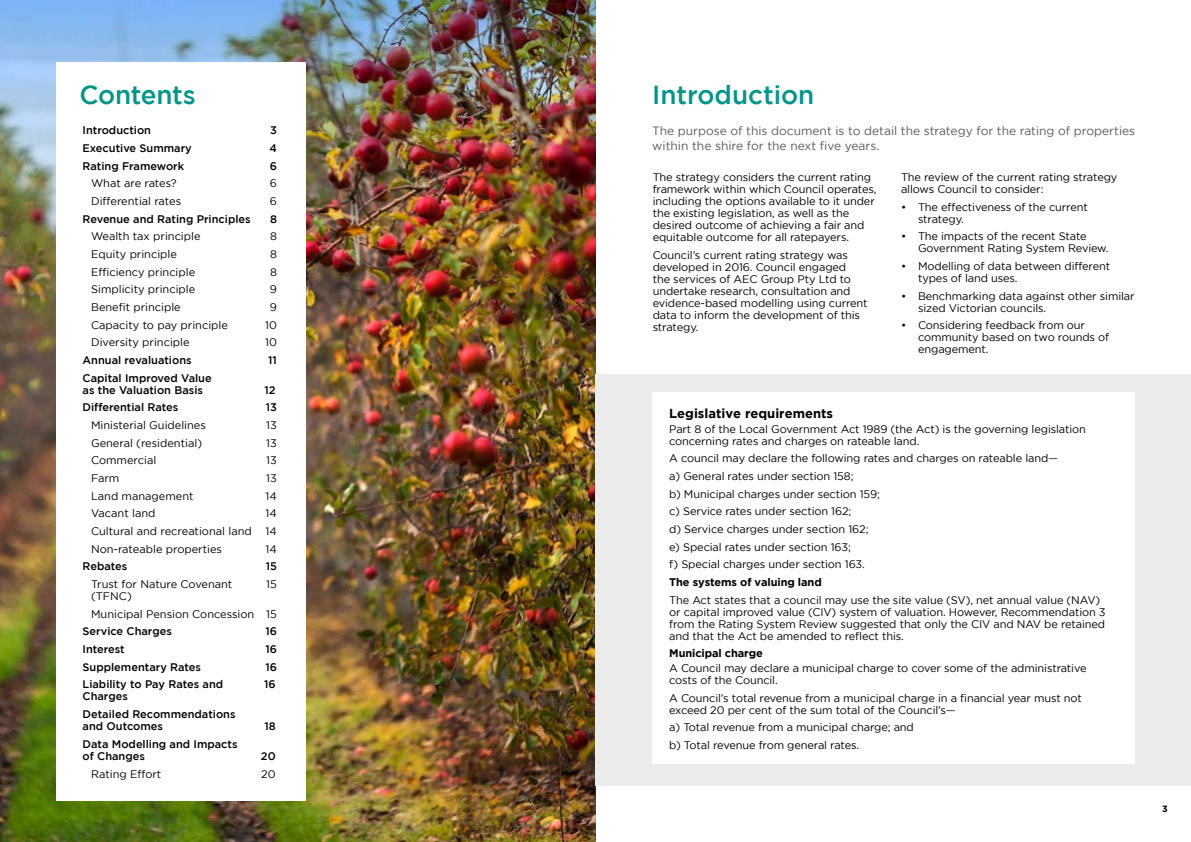
<style>
.page{position:relative;width:1191px;height:842px;background:#fff}
.page>*{position:absolute;margin:0;border:0;box-sizing:border-box;transform-origin:0 0}
.t1{font:500 26px "Gotham";color:#009688}
.t2{font:700 13px "Gotham";color:#000}
.t3{font:12px/14.4px "Gotham";color:#58595b}
.t4{font:11px/12px "Gotham";letter-spacing:-.01em;color:#000}
.t5{font:500 11px/12px "Gotham";color:#000}
.t6{font:700 11px "Gotham";letter-spacing:-.01em;color:#000}
.t7{font:700 9px "Gotham";color:#000}
</style>
<div class="page">
<img style="left:0;top:0;width:595px;height:842px">
<div style="left:57px;top:62px;width:249px;height:738px;background:#fff"></div>
<div style="left:595px;top:374px;width:596px;height:411px;background:#ebebec"></div>
<div style="left:652px;top:393px;width:482px;height:371px;background:#fff"></div>
<h1 class="t1" style="left:80px;top:80px;width:118px">Contents</h1>
<p class="t5" style="left:83px;top:124px;width:70px">Introduction</p>
<p class="t5" style="left:270px;top:124px;width:8px">3</p>
<p class="t5" style="left:83px;top:142px;width:111px">Executive Summary</p>
<p class="t5" style="left:269px;top:142px;width:9px">4</p>
<p class="t5" style="left:83px;top:160px;width:103px">Rating Framework</p>
<p class="t5" style="left:270px;top:160px;width:9px">6</p>
<p class="t4" style="left:91px;top:177px;width:87px">What are rates?</p>
<p class="t4" style="left:270px;top:177px;width:9px">6</p>
<p class="t4" style="left:91px;top:195px;width:92px">Differential rates</p>
<p class="t4" style="left:270px;top:195px;width:9px">6</p>
<p class="t5" style="left:83px;top:213px;width:170px">Revenue and Rating Principles</p>
<p class="t5" style="left:270px;top:213px;width:8px">8</p>
<p class="t4" style="left:91px;top:230px;width:111px">Wealth tax principle</p>
<p class="t4" style="left:270px;top:230px;width:8px">8</p>
<p class="t4" style="left:91px;top:248px;width:87px">Equity principle</p>
<p class="t4" style="left:270px;top:248px;width:8px">8</p>
<p class="t4" style="left:91px;top:266px;width:106px">Efficiency principle</p>
<p class="t4" style="left:270px;top:266px;width:8px">8</p>
<p class="t4" style="left:91px;top:283px;width:106px">Simplicity principle</p>
<p class="t4" style="left:270px;top:283px;width:9px">9</p>
<p class="t4" style="left:91px;top:301px;width:91px">Benefit principle</p>
<p class="t4" style="left:270px;top:301px;width:9px">9</p>
<p class="t4" style="left:91px;top:319px;width:138px">Capacity to pay principle</p>
<p class="t4" style="left:265px;top:319px;width:13px">10</p>
<p class="t4" style="left:91px;top:336px;width:100px">Diversity principle</p>
<p class="t4" style="left:265px;top:336px;width:13px">10</p>
<p class="t5" style="left:83px;top:354px;width:111px">Annual revaluations</p>
<p class="t5" style="left:268px;top:354px;width:10px">11</p>
<p class="t5" style="left:83px;top:372px;width:131px">Capital Improved Value as the Valuation Basis</p>
<p class="t5" style="left:264px;top:384px;width:13px">12</p>
<p class="t5" style="left:83px;top:401px;width:97px">Differential Rates</p>
<p class="t5" style="left:266px;top:401px;width:13px">13</p>
<p class="t4" style="left:91px;top:419px;width:116px">Ministerial Guidelines</p>
<p class="t4" style="left:266px;top:419px;width:12px">13</p>
<p class="t4" style="left:91px;top:437px;width:112px">General (residential)</p>
<p class="t4" style="left:266px;top:437px;width:12px">13</p>
<p class="t4" style="left:91px;top:454px;width:67px">Commercial</p>
<p class="t4" style="left:266px;top:454px;width:12px">13</p>
<p class="t4" style="left:91px;top:472px;width:30px">Farm</p>
<p class="t4" style="left:266px;top:472px;width:12px">13</p>
<p class="t4" style="left:91px;top:490px;width:104px">Land management</p>
<p class="t4" style="left:266px;top:490px;width:13px">14</p>
<p class="t4" style="left:91px;top:507px;width:66px">Vacant land</p>
<p class="t4" style="left:266px;top:507px;width:13px">14</p>
<p class="t4" style="left:91px;top:525px;width:162px">Cultural and recreational land</p>
<p class="t4" style="left:266px;top:525px;width:13px">14</p>
<p class="t4" style="left:91px;top:543px;width:132px">Non-rateable properties</p>
<p class="t4" style="left:266px;top:543px;width:13px">14</p>
<p class="t5" style="left:83px;top:560px;width:46px">Rebates</p>
<p class="t5" style="left:266px;top:560px;width:13px">15</p>
<p class="t4" style="left:91px;top:578px;width:143px">Trust for Nature Covenant</p>
<p class="t4" style="left:266px;top:578px;width:12px">15</p>
<p class="t4" style="left:91px;top:587px;width:187px;line-height:17.7px">(TFNC)<br>Municipal Pension Concession 15</p>
<p class="t5" style="left:83px;top:625px;width:91px">Service Charges</p>
<p class="t5" style="left:265px;top:625px;width:13px">16</p>
<p class="t5" style="left:83px;top:643px;width:44px">Interest</p>
<p class="t5" style="left:265px;top:643px;width:13px">16</p>
<p class="t5" style="left:83px;top:661px;width:120px">Supplementary Rates</p>
<p class="t5" style="left:265px;top:661px;width:13px">16</p>
<p class="t5" style="left:83px;top:678px;width:142px">Liability to Pay Rates and</p>
<p class="t5" style="left:264px;top:678px;width:13px">16</p>
<p class="t5" style="left:83px;top:687px;width:154px;line-height:17.7px">Charges<br>Detailed Recommendations</p>
<p class="t5" style="left:83px;top:720px;width:82px">and Outcomes</p>
<p class="t5" style="left:264px;top:720px;width:13px">18</p>
<p class="t5" style="left:83px;top:738px;width:156px">Data Modelling and Impacts of Changes</p>
<p class="t5" style="left:261px;top:750px;width:16px">20</p>
<p class="t4" style="left:91px;top:767px;width:72px">Rating Effort</p>
<p class="t4" style="left:261px;top:767px;width:16px">20</p>
<h1 class="t1" style="left:652px;top:80px;width:164px">Introduction</h1>
<p class="t3" style="left:652px;top:123px;width:484px">The purpose of this document is to detail the strategy for the rating of properties within the shire for the next five years.</p>
<p class="t4" style="left:652px;top:171px;width:225px">The strategy considers the current rating framework within which Council operates, including the options available to it under the existing legislation, as well as the desired outcome of achieving a fair and equitable outcome for all ratepayers.</p>
<p class="t4" style="left:652px;top:249px;width:216px">Council’s current rating strategy was developed in 2016. Council engaged<br>the services of AEC Group Pty Ltd to undertake research, consultation and evidence-based modelling using current data to inform the development of this strategy.</p>
<p class="t4" style="left:901px;top:171px;width:218px">The review of the current rating strategy allows Council to consider:</p>
<p class="t4" style="left:918px;top:201px;width:171px;text-indent:-17px">• The effectiveness of the current strategy.</p>
<p class="t4" style="left:918px;top:230px;width:192px;text-indent:-17px">• The impacts of the recent State<br>Government Rating System Review.</p>
<p class="t4" style="left:918px;top:260px;width:194px;text-indent:-17px">• Modelling of data between different types of land uses.</p>
<p class="t4" style="left:918px;top:290px;width:218px;text-indent:-17px">• Benchmarking data against other similar sized Victorian councils.</p>
<p class="t4" style="left:918px;top:319px;width:193px;text-indent:-17px">• Considering feedback from our community based on two rounds of engagement.</p>
<p class="t2" style="left:669px;top:406px;width:165px">Legislative requirements</p>
<p class="t4" style="left:669px;top:422px;width:418px">Part 8 of the Local Government Act 1989 (the Act) is the governing legislation concerning rates and charges on rateable land.</p>
<p class="t4" style="left:669px;top:449px;width:390px;line-height:17.7px">A council may declare the following rates and charges on rateable land— a) General rates under section 158;<br>b) Municipal charges under section 159;<br>c) Service rates under section 162;<br>d) Service charges under section 162;<br>e) Special rates under section 163;<br>f) Special charges under section 163.</p>
<p class="t6" style="left:669px;top:576px;width:154px">The systems of valuing land</p>
<p class="t4" style="left:669px;top:593px;width:438px">The Act states that a council may use the site value (SV), net annual value (NAV) or capital improved value (CIV) system of valuation. However, Recommendation 3 from the Rating System Review suggested that only the CIV and NAV be retained and that the Act be amended to reflect this.</p>
<p class="t6" style="left:669px;top:647px;width:95px">Municipal charge</p>
<p class="t4" style="left:669px;top:662px;width:419px">A Council may declare a municipal charge to cover some of the administrative costs of the Council.</p>
<p class="t4" style="left:669px;top:692px;width:414px">A Council’s total revenue from a municipal charge in a financial year must not exceed 20 per cent of the sum total of the Council’s—</p>
<p class="t4" style="left:669px;top:718px;width:246px;line-height:17.7px">a) Total revenue from a municipal charge; and b) Total revenue from general rates.</p>
<p class="t7" style="left:1162px;top:803px;width:7px">3</p>
</div>
